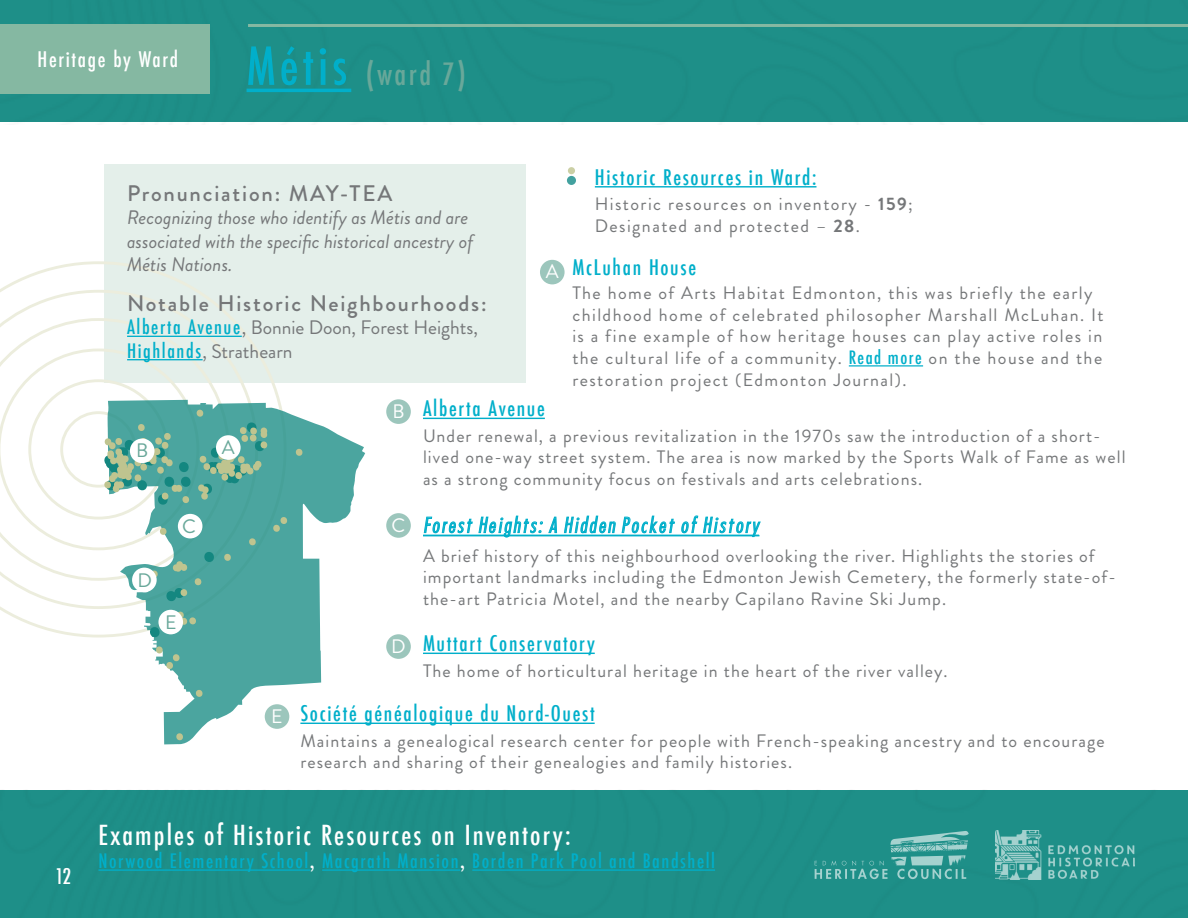
<style>
.page{position:relative;width:1188px;height:918px;background:#fff}
.page>*{position:absolute;margin:0;border:0;box-sizing:border-box;transform-origin:0 0}
.t1{font:500 condensed 30px "Futura";color:#69a89a}
.t2{font:500 condensed 27px "Futura";letter-spacing:.08em;color:#fff}
.t3{font:500 22.5px "Brandon Grotesque";letter-spacing:.08em;color:#757779}
.t4{font:500 condensed 21px "Futura";letter-spacing:.08em;color:#01afca}
.t5{font:500 condensed 21px "Futura";letter-spacing:.08em;color:#fff}
.t6{font:italic 19.5px/23.4px "Brandon Grotesque";color:#757779}
.t7{font:500 condensed 19.5px "Futura";letter-spacing:.08em;color:#01afca}
.t8{font:19.5px/23.4px "Brandon Grotesque";color:#757779}
.t9{font:italic 500 19.5px "Futura Cond";letter-spacing:.08em;color:#01afca}
.t10{font:19.5px "Brandon Grotesque";color:#69a89a}
.t11{font:19.5px "Brandon Grotesque";color:#fff}
.t12{font:18px/21.6px "Brandon Grotesque";letter-spacing:.06em;color:#757779}
.t13{font:18px/21.6px "Brandon Grotesque";letter-spacing:.08em;color:#757779}
.s1{font-size:51px;color:#01afca}
.s2{font-family:"Futura";font-weight:500;font-stretch:condensed;color:#01afca}
.s3{font-weight:700}
.s4{font-family:"Brandon Grotesque";font-stretch:normal;color:#fff}
</style>
<div class="page">
<div style="left:104px;top:164px;width:422px;height:218px;background:#e4efea"></div>
<svg style="left:0;top:261px;width:257px;height:377px"></svg>
<svg style="left:107px;top:413px;width:258px;height:332px"></svg>
<svg style="left:148px;top:627px;width:13px;height:10px"></svg>
<svg style="left:295px;top:449px;width:9px;height:7px"></svg>
<svg style="left:178px;top:612px;width:19px;height:13px"></svg>
<svg style="left:155px;top:646px;width:26px;height:23px"></svg>
<svg style="left:195px;top:690px;width:9px;height:7px"></svg>
<svg style="left:175px;top:733px;width:9px;height:7px"></svg>
<svg style="left:0;top:349px;width:288px;height:252px"></svg>
<div style="left:0;top:790px;width:1188px;height:128px;background:#1e8f88"></div>
<div style="left:0;top:0;width:1188px;height:122px;background:#1e8f88"></div>
<div style="left:0;top:24px;width:209px;height:70px;background:#85b8a2"></div>
<hr style="left:248px;top:24px;width:940px;height:3px;background:#85b8a2">
<hr style="left:247px;top:89px;width:104px;height:3px;background:#01afca">
<hr style="left:127px;top:336px;width:115px;height:1px;background:#01afca">
<hr style="left:127px;top:359px;width:76px;height:1px;background:#01afca">
<hr style="left:595px;top:186px;width:222px;height:2px;background:#01afca">
<div style="left:130px;top:439px;width:25px;height:24px;background:#fff;border-radius:50%"></div>
<div style="left:178px;top:514px;width:24px;height:24px;background:#fff;border-radius:50%"></div>
<div style="left:132px;top:568px;width:25px;height:24px;background:#fff;border-radius:50%"></div>
<div style="left:158px;top:610px;width:25px;height:24px;background:#fff;border-radius:50%"></div>
<div style="left:216px;top:435px;width:25px;height:25px;background:#fff;border-radius:50%"></div>
<div style="left:568px;top:167px;width:7px;height:7px;background:#cbcfa5;border-radius:50%"></div>
<svg style="left:567px;top:176px;width:9px;height:9px"></svg>
<hr style="left:849px;top:365px;width:74px;height:2px;background:#01afca">
<div style="left:540px;top:260px;width:25px;height:24px;background:#9cc6bc;border-radius:50%"></div>
<hr style="left:423px;top:418px;width:122px;height:1px;background:#01afca">
<hr style="left:423px;top:653px;width:172px;height:1px;background:#01afca">
<hr style="left:300px;top:723px;width:295px;height:1px;background:#01afca">
<svg style="left:424px;top:517px;width:49px;height:17px"></svg>
<svg style="left:479px;top:516px;width:78px;height:22px"></svg>
<svg style="left:564px;top:516px;width:52px;height:18px"></svg>
<svg style="left:622px;top:516px;width:53px;height:18px"></svg>
<svg style="left:681px;top:515px;width:80px;height:22px"></svg>
<div style="left:386px;top:399px;width:25px;height:25px;background:#9cc6bc;border-radius:50%"></div>
<div style="left:386px;top:634px;width:25px;height:25px;background:#9cc6bc;border-radius:50%"></div>
<div style="left:265px;top:704px;width:24px;height:25px;background:#9cc6bc;border-radius:50%"></div>
<div style="left:386px;top:513px;width:25px;height:25px;background:#9cc6bc;border-radius:50%"></div>
<hr style="left:423px;top:535px;width:336px;height:1px;background:#01afca">
<svg style="left:815px;top:831px;width:154px;height:48px;background:#3f9f99"></svg>
<img style="left:995px;top:831px;width:140px;height:48px">
<hr style="left:98px;top:869px;width:212px;height:2px;background:#01afca">
<hr style="left:322px;top:869px;width:138px;height:2px;background:#01afca">
<hr style="left:472px;top:869px;width:243px;height:2px;background:#01afca">
<p class="t5" style="left:38px;top:46px;width:142px">Heritage by Ward</p>
<h1 class="t1" style="left:247px;top:55px;width:221px"><span class="s1">Métis</span> (ward 7)</h1>
<p class="t3" style="left:127px;top:177px;width:267px">Pronunciation: MAY-TEA</p>
<p class="t6" style="left:127px;top:206px;width:348px">Recognizing those who identify as Métis and are associated with the specific historical ancestry of<br>Métis Nations.</p>
<p class="t3" style="left:127px;top:288px;width:361px">Notable Historic Neighbourhoods:</p>
<p class="t8" style="left:127px;top:316px;width:352px"><span class="s2">Alberta Avenue</span>, Bonnie Doon, Forest Heights,<br><span class="s2">Highlands</span>, Strathearn</p>
<p class="t4" style="left:595px;top:163px;width:223px">Historic Resources in Ward:</p>
<p class="t13" style="left:595px;top:193px;width:319px">Historic resources on inventory - <span class="s3">159</span>;<br>Designated and protected – <span class="s3">28</span>.</p>
<p class="t4" style="left:546px;top:254px;width:152px"><sub>A</sub> McLuhan House</p>
<p class="t13" style="left:572px;top:282px;width:533px">The home of Arts Habitat Edmonton, this was briefly the early childhood home of celebrated philosopher Marshall McLuhan. It is a fine example of how heritage houses can play active roles in the cultural life of a community. <span class="s2">Read more</span> on the house and the restoration project (Edmonton Journal).</p>
<p class="t5" style="left:55px;top:862px;width:18px">12</p>
<p class="t10" style="left:136px;top:437px;width:14px">B</p>
<p class="t10" style="left:137px;top:567px;width:16px">D</p>
<p class="t10" style="left:182px;top:513px;width:15px">C</p>
<p class="t10" style="left:165px;top:609px;width:13px">E</p>
<p class="t10" style="left:222px;top:434px;width:14px">A</p>
<p class="t11" style="left:271px;top:703px;width:13px">E</p>
<p class="t11" style="left:392px;top:398px;width:14px">B</p>
<p class="t4" style="left:423px;top:395px;width:123px">Alberta Avenue</p>
<p class="t12" style="left:423px;top:425px;width:704px">Under renewal, a previous revitalization in the 1970s saw the introduction of a short&shy;lived one-way street system. The area is now marked by the Sports Walk of Fame as well as a strong community focus on festivals and arts celebrations.</p>
<p class="t11" style="left:392px;top:511px;width:15px">C</p>
<p class="t9" style="left:423px;top:513px;width:337px">Forest Heights: A Hidden Pocket of History</p>
<p class="t12" style="left:423px;top:545px;width:694px">A brief history of this neighbourhood overlooking the river. Highlights the stories of important landmarks including the Edmonton Jewish Cemetery, the formerly state-of&shy;the-art Patricia Motel, and the nearby Capilano Ravine Ski Jump.</p>
<p class="t11" style="left:391px;top:633px;width:16px">D</p>
<p class="t4" style="left:423px;top:630px;width:173px">Muttart Conservatory</p>
<p class="t12" style="left:423px;top:660px;width:526px">The home of horticultural heritage in the heart of the river valley.</p>
<p class="t4" style="left:300px;top:700px;width:296px">Société généalogique du Nord-Ouest</p>
<p class="t12" style="left:300px;top:730px;width:806px">Maintains a genealogical research center for people with French-speaking ancestry and to encourage research and sharing of their genealogies and family histories.</p>
<h2 class="t2" style="left:98px;top:817px;width:474px">Examples of Historic Resources on Inventory:</h2>
<p class="t7" style="left:98px;top:848px;width:618px">Norwood Elementary School<span class="s4">,</span> Macgrath Mansion<span class="s4">,</span> Borden Park Pool and Bandshell</p>
</div>
